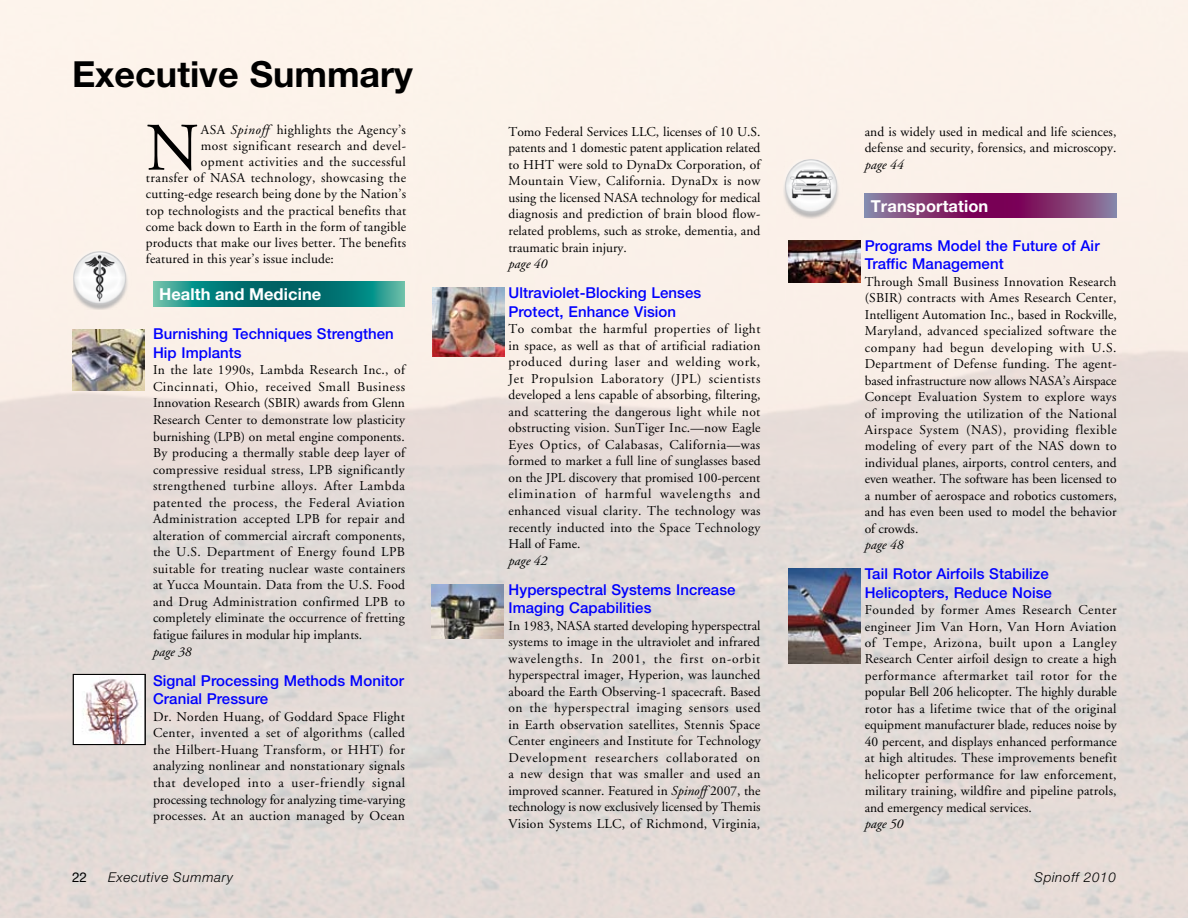
<style>
.page{position:relative;width:1188px;height:918px;background:#fff}
.page>*{position:absolute;margin:0;border:0;box-sizing:border-box;transform-origin:0 0}
.Drop_Cap{font:67.8px "Adobe Garamond";color:#000}
.t1{font:700 36px "Helvetica Neue";color:#000}
.Story_Subhead{font:700 16.5px "Helvetica Neue";letter-spacing:.005em;color:#fff}
.Story_title{font:500 15px/18.3px "Helvetica Neue";letter-spacing:.005em;color:#00f}
.Story_Text{font:13.5px/16.5px "Adobe Garamond";letter-spacing:.005em;color:#000;text-align:justify}
.Drop_Cap-2{font:13.5px "Adobe Garamond";letter-spacing:.02em;color:#000}
.Story_Text-2{font:italic 13.5px "Adobe Garamond";color:#000}
.t2{font:italic 300 13.5px "Helvetica Neue";letter-spacing:.05em;color:#000}
.t3{font:13.5px "Helvetica Neue";color:#000}
.s1{font-style:italic}
</style>
<div class="page">
<img style="left:0;top:0;width:1188px;height:918px">
<svg style="left:153px;top:281px;width:252px;height:25px"></svg>
<img style="left:73px;top:250px;width:59px;height:60px">
<img style="left:73px;top:330px;width:72px;height:60px">
<img style="left:75px;top:676px;width:68px;height:67px">
<div style="left:73px;top:674px;width:72px;height:71px;border:1px solid #000"></div>
<img style="left:432px;top:287px;width:72px;height:70px">
<img style="left:432px;top:584px;width:72px;height:55px">
<svg style="left:865px;top:193px;width:252px;height:25px"></svg>
<img style="left:783px;top:159px;width:61px;height:59px">
<svg style="left:788px;top:282px;width:72px;height:1px"></svg>
<img style="left:788px;top:240px;width:72px;height:42px">
<img style="left:788px;top:568px;width:72px;height:95px">
<p class="t1" style="left:72px;top:52px;width:342px">Executive Summary</p>
<p class="Drop_Cap" style="left:146px;top:112px;width:55px">N</p>
<p class="Drop_Cap-2" style="left:201px;top:122px;width:207px">ASA <span class="s1">Spinoff</span> highlights the Agency’s</p>
<p class="Drop_Cap-2" style="left:201px;top:138px;width:207px">most significant research and devel-</p>
<p class="Drop_Cap-2" style="left:201px;top:155px;width:207px">opment activities and the successful</p>
<p class="Drop_Cap-2" style="left:146px;top:171px;width:262px">transfer of NASA technology, showcasing the</p>
<p class="Drop_Cap-2" style="left:146px;top:187px;width:262px">cutting-edge research being done by the Nation’s</p>
<p class="Drop_Cap-2" style="left:146px;top:203px;width:262px">top technologists and the practical benefits that</p>
<p class="Drop_Cap-2" style="left:146px;top:219px;width:262px">come back down to Earth in the form of tangible</p>
<p class="Drop_Cap-2" style="left:146px;top:236px;width:262px">products that make our lives better. The benefits</p>
<p class="Drop_Cap-2" style="left:146px;top:252px;width:189px">featured in this year’s issue include:</p>
<p class="Story_Subhead" style="left:159px;top:284px;width:164px">Health and Medicine</p>
<p class="Story_title" style="left:153px;top:325px;width:242px">Burnishing Techniques Strengthen<br>Hip Implants</p>
<p class="Story_Text" style="left:153px;top:362px;width:254px">In the late 1990s, Lambda Research Inc., of Cincinnati, Ohio, received Small Business Innovation Research (SBIR) awards from Glenn Research Center to demonstrate low plasticity burnishing (LPB) on metal engine components.<br>By producing a thermally stable deep layer of compressive residual stress, LPB significantly strengthened turbine alloys. After Lambda patented the process, the Federal Aviation Administration accepted LPB for repair and alteration of commercial aircraft components, the U.S. Department of Energy found LPB suitable for treating nuclear waste containers at Yucca Mountain. Data from the U.S. Food and Drug Administration confirmed LPB to completely eliminate the occurrence of fretting fatigue failures in modular hip implants.</p>
<p class="Story_Text-2" style="left:153px;top:644px;width:40px">page 38</p>
<p class="Story_title" style="left:153px;top:671px;width:253px">Signal Processing Methods Monitor<br>Cranial Pressure</p>
<p class="Story_Text" style="left:153px;top:709px;width:254px">Dr. Norden Huang, of Goddard Space Flight Center, invented a set of algorithms (called the Hilbert-Huang Transform, or HHT) for analyzing nonlinear and nonstationary signals that developed into a user-friendly signal processing technology for analyzing time-varying processes. At an auction managed by Ocean</p>
<p class="Story_Text" style="left:508px;top:124px;width:254px">Tomo Federal Services LLC, licenses of 10 U.S. patents and 1 domestic patent application related to HHT were sold to DynaDx Corporation, of Mountain View, California. DynaDx is now using the licensed NASA technology for medical diagnosis and prediction of brain blood flow&shy;related problems, such as stroke, dementia, and traumatic brain injury.</p>
<p class="Story_Text-2" style="left:508px;top:257px;width:40px">page 40</p>
<p class="Story_title" style="left:508px;top:284px;width:194px">Ultraviolet-Blocking Lenses<br>Protect, Enhance Vision</p>
<p class="Story_Text" style="left:508px;top:321px;width:254px">To combat the harmful properties of light in space, as well as that of artificial radiation produced during laser and welding work, Jet Propulsion Laboratory (JPL) scientists developed a lens capable of absorbing, filtering, and scattering the dangerous light while not obstructing vision. SunTiger Inc.—now Eagle Eyes Optics, of Calabasas, California—was formed to market a full line of sunglasses based on the JPL discovery that promised 100-percent elimination of harmful wavelengths and enhanced visual clarity. The technology was recently inducted into the Space Technology Hall of Fame.</p>
<p class="Story_Text-2" style="left:508px;top:553px;width:40px">page 42</p>
<p class="Story_title" style="left:508px;top:580px;width:229px">Hyperspectral Systems Increase<br>Imaging Capabilities</p>
<p class="Story_Text" style="left:508px;top:618px;width:254px">In 1983, NASA started developing hyperspectral systems to image in the ultraviolet and infrared wavelengths. In 2001, the first on-orbit hyperspectral imager, Hyperion, was launched aboard the Earth Observing-1 spacecraft. Based on the hyperspectral imaging sensors used in Earth observation satellites, Stennis Space Center engineers and Institute for Technology Development researchers collaborated on a new design that was smaller and used an improved scanner. Featured in <span class="s1">Spinoff</span> 2007, the technology is now exclusively licensed by Themis Vision Systems LLC, of Richmond, Virginia,</p>
<p class="Story_Text" style="left:865px;top:124px;width:253px">and is widely used in medical and life sciences, defense and security, forensics, and microscopy. <span class="s1">page 44</span></p>
<p class="Story_Subhead" style="left:871px;top:196px;width:119px">Transportation</p>
<p class="Story_title" style="left:865px;top:237px;width:236px">Programs Model the Future of Air<br>Traffic Management</p>
<p class="Story_Text" style="left:865px;top:274px;width:254px">Through Small Business Innovation Research (SBIR) contracts with Ames Research Center, Intelligent Automation Inc., based in Rockville, Maryland, advanced specialized software the company had begun developing with U.S.<br>Department of Defense funding. The agent&shy;based infrastructure now allows NASA’s Airspace Concept Evaluation System to explore ways of improving the utilization of the National Airspace System (NAS), providing flexible modeling of every part of the NAS down to individual planes, airports, control centers, and even weather. The software has been licensed to a number of aerospace and robotics customers, and has even been used to model the behavior of crowds.</p>
<p class="Story_Text-2" style="left:865px;top:538px;width:40px">page 48</p>
<p class="Story_title" style="left:865px;top:565px;width:189px">Tail Rotor Airfoils Stabilize<br>Helicopters, Reduce Noise</p>
<p class="Story_Text" style="left:865px;top:602px;width:254px">Founded by former Ames Research Center engineer Jim Van Horn, Van Horn Aviation of Tempe, Arizona, built upon a Langley Research Center airfoil design to create a high performance aftermarket tail rotor for the popular Bell 206 helicopter. The highly durable rotor has a lifetime twice that of the original equipment manufacturer blade, reduces noise by 40 percent, and displays enhanced performance at high altitudes. These improvements benefit helicopter performance for law enforcement, military training, wildfire and pipeline patrols, and emergency medical services.</p>
<p class="Story_Text-2" style="left:865px;top:817px;width:40px">page 50</p>
<p class="t3" style="left:72px;top:869px;width:17px">22</p>
<p class="t2" style="left:108px;top:869px;width:127px">Executive Summary</p>
<p class="t2" style="left:1034px;top:869px;width:83px">Spinoff 2010</p>
</div>
